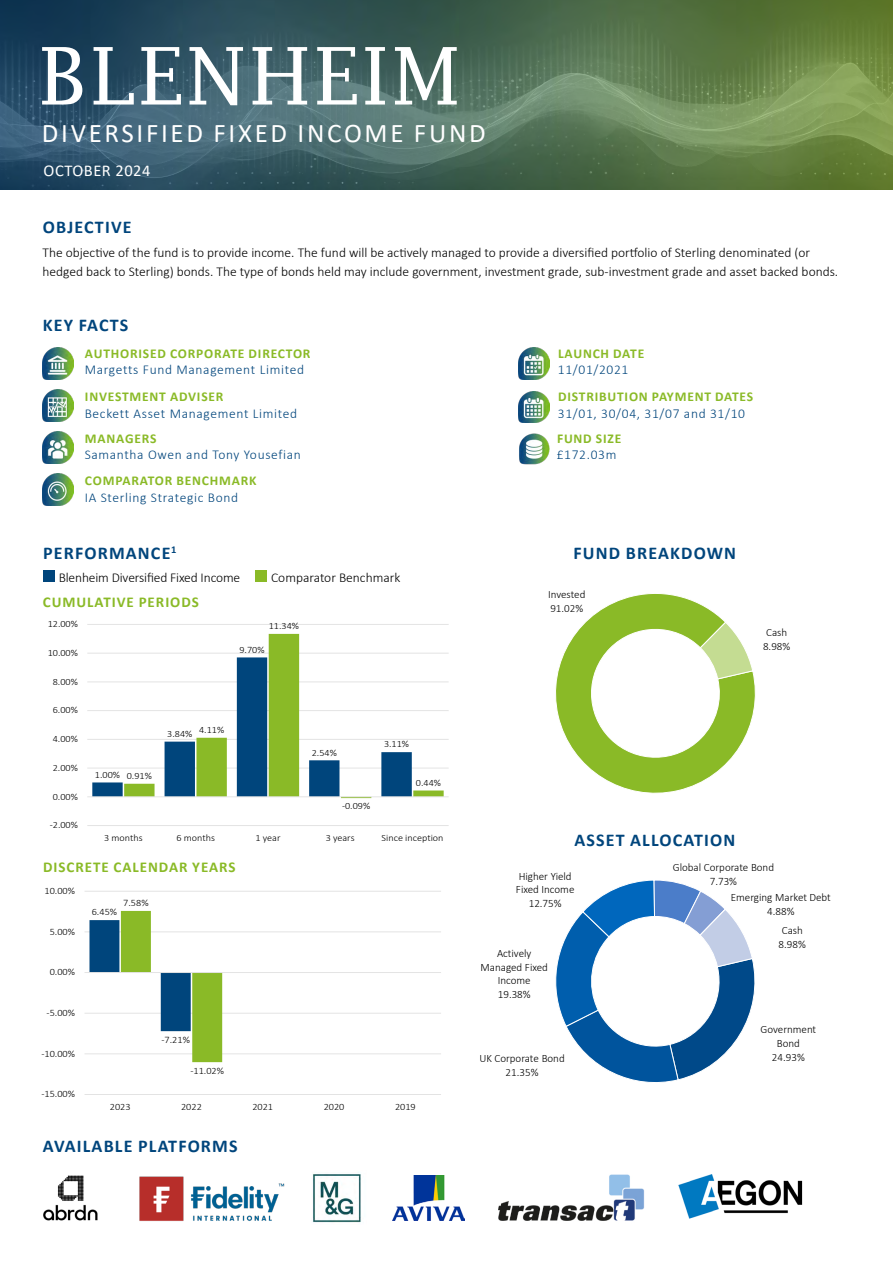
<style>
.page{position:relative;width:893px;height:1263px;background:#fff}
.page>*{position:absolute;margin:0;border:0;box-sizing:border-box;transform-origin:0 0}
.t1{font:79.5px "Lucida Fax";letter-spacing:.03em;color:#fff}
.t2{font:27px "Calibri";letter-spacing:.1em;color:#fff}
.t3{font:700 18px "Calibri";letter-spacing:.065em;color:#00457c}
.t4{font:16.5px "Calibri";letter-spacing:.03em;color:#fff}
.t5{font:700 15px "Calibri";letter-spacing:.065em;color:#8aba27}
.t6{font:300 13.5px/19.5px "Calibri";color:#000}
.t7{font:300 13.5px "Calibri";letter-spacing:.05em;color:#00457c}
.t8{font:700 13.5px "Calibri";letter-spacing:.06em;color:#8aba27}
.t9{font:300 11.25px/13.6px "Calibri";color:#000;text-align:center}
.t10{font:300 11.1px/13.5px "Calibri";color:#000}
.t11{font:300 9.75px "Calibri";color:#000;scale:1.05 1}
.t12{font:300 9.6px "Calibri";color:#000;scale:1.05 1}
</style>
<div class="page">
<img style="left:0;top:0;width:893px;height:189px">
<img style="left:43px;top:1175px;width:55px;height:46px">
<img style="left:312px;top:1172px;width:49px;height:51px">
<img style="left:678px;top:1174px;width:125px;height:45px">
<img style="left:498px;top:1174px;width:146px;height:47px">
<img style="left:139px;top:1176px;width:146px;height:45px">
<img style="left:392px;top:1175px;width:73px;height:45px">
<img style="left:519px;top:433px;width:31px;height:31px">
<img style="left:519px;top:391px;width:31px;height:31px">
<img style="left:519px;top:348px;width:31px;height:31px">
<img style="left:43px;top:474px;width:31px;height:31px">
<img style="left:43px;top:348px;width:31px;height:31px">
<img style="left:43px;top:390px;width:31px;height:31px">
<img style="left:43px;top:432px;width:31px;height:31px">
<div style="left:43px;top:571px;width:11px;height:11px;background:#00457c"></div>
<div style="left:255px;top:571px;width:12px;height:11px;background:#8aba27"></div>
<svg style="left:555px;top:593px;width:201px;height:201px"></svg>
<svg style="left:699px;top:621px;width:55px;height:59px"></svg>
<hr style="left:87px;top:825px;width:362px;height:1px;background:#e3e3e3">
<hr style="left:87px;top:768px;width:362px;height:1px;background:#e3e3e3">
<hr style="left:87px;top:739px;width:362px;height:1px;background:#e3e3e3">
<hr style="left:87px;top:710px;width:362px;height:1px;background:#e3e3e3">
<hr style="left:87px;top:682px;width:362px;height:1px;background:#e3e3e3">
<hr style="left:87px;top:653px;width:362px;height:1px;background:#e3e3e3">
<hr style="left:87px;top:624px;width:362px;height:1px;background:#e3e3e3">
<svg style="left:92px;top:681px;width:32px;height:115px"></svg>
<svg style="left:124px;top:634px;width:320px;height:164px"></svg>
<hr style="left:87px;top:796px;width:362px;height:1px;background:#e3e3e3">
<hr style="left:85px;top:1094px;width:356px;height:1px;background:#e3e3e3">
<hr style="left:85px;top:1053px;width:356px;height:1px;background:#e3e3e3">
<hr style="left:85px;top:1013px;width:356px;height:1px;background:#e3e3e3">
<hr style="left:85px;top:931px;width:356px;height:1px;background:#e3e3e3">
<hr style="left:85px;top:891px;width:356px;height:1px;background:#e3e3e3">
<svg style="left:89px;top:911px;width:133px;height:151px"></svg>
<hr style="left:85px;top:972px;width:356px;height:1px;background:#e3e3e3">
<svg style="left:555px;top:880px;width:200px;height:203px"></svg>
<div style="left:612px;top:937px;width:86px;height:86px;background:#fff;border-radius:50%"></div>
<h1 class="t1" style="left:38px;top:30px;width:424px">BLENHEIM</h1>
<h2 class="t2" style="left:42px;top:114px;width:445px">DIVERSIFIED FIXED INCOME FUND</h2>
<p class="t4" style="left:44px;top:159px;width:108px">OCTOBER 2024</p>
<h3 class="t3" style="left:43px;top:214px;width:90px">OBJECTIVE</h3>
<p class="t6" style="left:43px;top:242px;width:797px">The objective of the fund is to provide income. The fund will be actively managed to provide a diversified portfolio of Sterling denominated (or hedged back to Sterling) bonds. The type of bonds held may include government, investment grade, sub-investment grade and asset backed bonds.</p>
<h3 class="t3" style="left:43px;top:313px;width:87px">KEY FACTS</h3>
<p class="t8" style="left:85px;top:344px;width:227px">AUTHORISED CORPORATE DIRECTOR</p>
<p class="t7" style="left:85px;top:361px;width:221px">Margetts Fund Management Limited</p>
<p class="t8" style="left:85px;top:387px;width:140px">INVESTMENT ADVISER</p>
<p class="t7" style="left:85px;top:405px;width:214px">Beckett Asset Management Limited</p>
<p class="t8" style="left:85px;top:429px;width:73px">MANAGERS</p>
<p class="t7" style="left:85px;top:446px;width:218px">Samantha Owen and Tony Yousefian</p>
<p class="t8" style="left:85px;top:471px;width:173px">COMPARATOR BENCHMARK</p>
<p class="t7" style="left:85px;top:489px;width:155px">IA Sterling Strategic Bond</p>
<h3 class="t3" style="left:43px;top:540px;width:135px">PERFORMANCE<sup>1</sup></h3>
<p class="t6" style="left:59px;top:568px;width:183px">Blenheim Diversified Fixed Income</p>
<p class="t6" style="left:271px;top:568px;width:131px">Comparator Benchmark</p>
<p class="t5" style="left:43px;top:591px;width:158px">CUMULATIVE PERIODS</p>
<p class="t12" style="left:48px;top:618px;width:30px">12.00%</p>
<p class="t12" style="left:48px;top:647px;width:30px">10.00%</p>
<p class="t12" style="left:53px;top:675px;width:25px">8.00%</p>
<p class="t12" style="left:53px;top:704px;width:25px">6.00%</p>
<p class="t12" style="left:53px;top:733px;width:25px">4.00%</p>
<p class="t12" style="left:53px;top:762px;width:25px">2.00%</p>
<p class="t12" style="left:53px;top:790px;width:25px">0.00%</p>
<p class="t12" style="left:50px;top:819px;width:28px">-2.00%</p>
<p class="t12" style="left:95px;top:768px;width:25px">1.00%</p>
<p class="t12" style="left:127px;top:770px;width:25px">0.91%</p>
<p class="t12" style="left:199px;top:724px;width:25px">4.11%</p>
<p class="t12" style="left:167px;top:728px;width:25px">3.84%</p>
<p class="t12" style="left:269px;top:620px;width:30px">11.34%</p>
<p class="t12" style="left:239px;top:644px;width:25px">9.70%</p>
<p class="t12" style="left:312px;top:746px;width:25px">2.54%</p>
<p class="t12" style="left:342px;top:800px;width:28px">-0.09%</p>
<p class="t12" style="left:384px;top:738px;width:25px">3.11%</p>
<p class="t12" style="left:416px;top:777px;width:25px">0.44%</p>
<p class="t12" style="left:104px;top:832px;width:38px">3 months</p>
<p class="t12" style="left:176px;top:832px;width:38px">6 months</p>
<p class="t12" style="left:255px;top:832px;width:25px">1 year</p>
<p class="t12" style="left:326px;top:832px;width:29px">3 years</p>
<p class="t12" style="left:382px;top:832px;width:60px">Since inception</p>
<p class="t5" style="left:43px;top:857px;width:194px">DISCRETE CALENDAR YEARS</p>
<p class="t11" style="left:45px;top:885px;width:31px">10.00%</p>
<p class="t11" style="left:50px;top:925px;width:26px">5.00%</p>
<p class="t11" style="left:50px;top:966px;width:26px">0.00%</p>
<p class="t11" style="left:47px;top:1007px;width:29px">-5.00%</p>
<p class="t11" style="left:41px;top:1047px;width:34px">-10.00%</p>
<p class="t11" style="left:41px;top:1088px;width:34px">-15.00%</p>
<p class="t11" style="left:123px;top:897px;width:26px">7.58%</p>
<p class="t11" style="left:92px;top:906px;width:26px">6.45%</p>
<p class="t11" style="left:161px;top:1033px;width:29px">-7.21%</p>
<p class="t11" style="left:190px;top:1064px;width:34px">-11.02%</p>
<p class="t11" style="left:110px;top:1101px;width:21px">2023</p>
<p class="t11" style="left:181px;top:1101px;width:21px">2022</p>
<p class="t11" style="left:252px;top:1101px;width:21px">2021</p>
<p class="t11" style="left:324px;top:1101px;width:21px">2020</p>
<p class="t11" style="left:395px;top:1101px;width:21px">2019</p>
<h3 class="t3" style="left:43px;top:1133px;width:196px">AVAILABLE PLATFORMS</h3>
<p class="t8" style="left:558px;top:344px;width:88px">LAUNCH DATE</p>
<p class="t7" style="left:558px;top:361px;width:72px">11/01/2021</p>
<p class="t8" style="left:558px;top:387px;width:197px">DISTRIBUTION PAYMENT DATES</p>
<p class="t7" style="left:558px;top:405px;width:189px">31/01, 30/04, 31/07 and 31/10</p>
<p class="t8" style="left:557px;top:428px;width:66px">FUND SIZE</p>
<p class="t7" style="left:557px;top:446px;width:61px">£172.03m</p>
<h3 class="t3" style="left:574px;top:540px;width:164px">FUND BREAKDOWN</h3>
<p class="t10" style="left:548px;top:587px;width:39px">Invested<br>91.02%</p>
<p class="t10" style="left:763px;top:626px;width:29px">Cash<br>8.98%</p>
<h3 class="t3" style="left:574px;top:828px;width:163px">ASSET ALLOCATION</h3>
<p class="t9" style="left:516px;top:869px;width:60px">Higher Yield<br>Fixed Income<br>12.75%</p>
<p class="t9" style="left:673px;top:861px;width:103px">Global Corporate Bond<br>7.73%</p>
<p class="t9" style="left:731px;top:890px;width:102px">Emerging Market Debt<br>4.88%</p>
<p class="t9" style="left:779px;top:924px;width:29px;text-align:left">Cash<br>8.98%</p>
<p class="t9" style="left:481px;top:946px;width:69px">Actively<br>Managed Fixed<br>Income<br>19.38%</p>
<p class="t9" style="left:760px;top:1022px;width:57px">Government<br>Bond</p>
<p class="t9" style="left:479px;top:1052px;width:87px">UK Corporate Bond</p>
<p class="t9" style="left:772px;top:1050px;width:34px">24.93%</p>
<p class="t9" style="left:506px;top:1065px;width:34px">21.35%</p>
</div>
